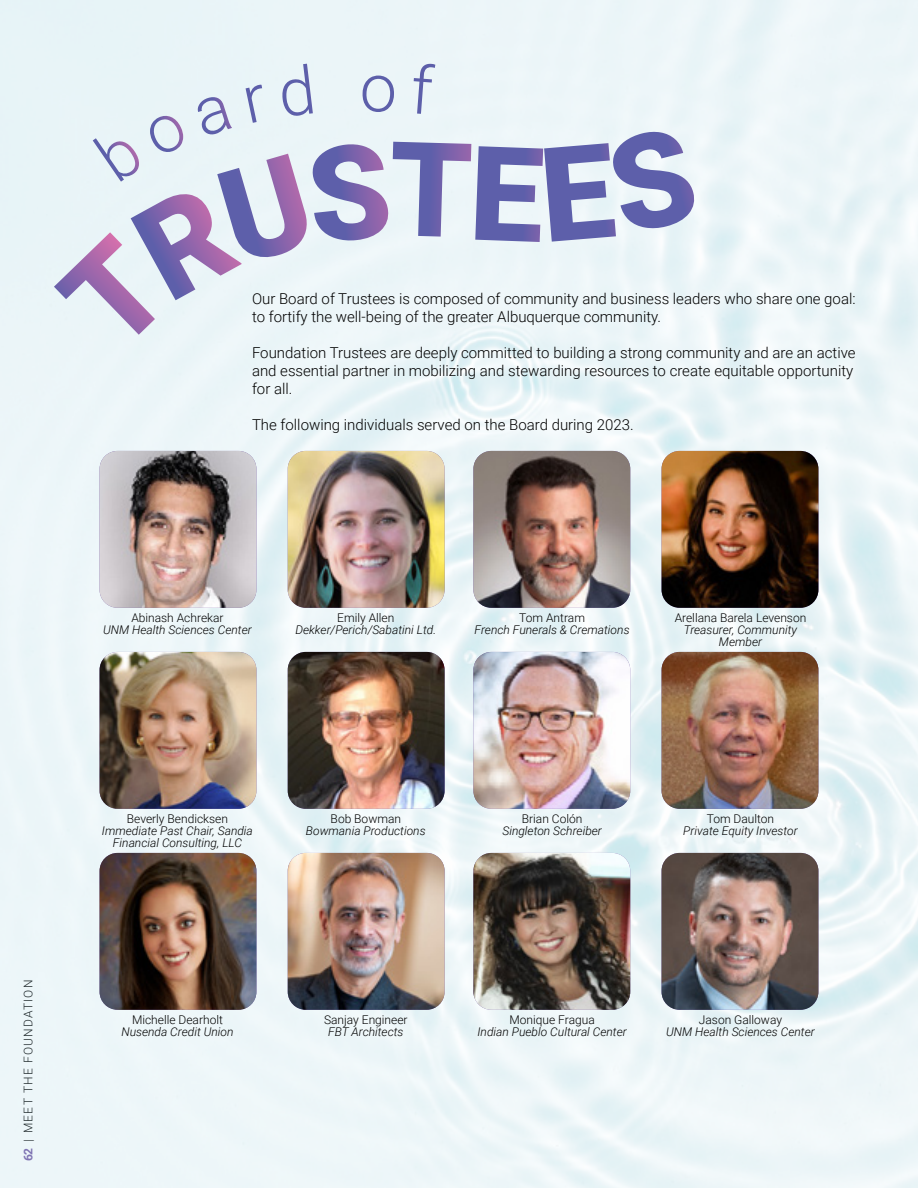
<style>
.page{position:relative;width:918px;height:1188px;background:#fff}
.page>*{position:absolute;margin:0;border:0;box-sizing:border-box;transform-origin:0 0}
.t1{font:300 15px/18px "Roboto";color:#000}
.t2{font:italic 300 12px/12px "Roboto";color:#000;text-align:center}
.t3{font:300 12px "Roboto";color:#000}
.t4{font:300 12px "Roboto";letter-spacing:.1em;color:#000}
.s1{font-weight:700;color:#765da8}
</style>
<div class="page">
<img style="left:0;top:0;width:918px;height:1188px">
<img style="left:100px;top:451px;width:156px;height:157px">
<img style="left:473px;top:451px;width:157px;height:157px">
<img style="left:288px;top:451px;width:157px;height:157px">
<img style="left:662px;top:451px;width:156px;height:157px">
<img style="left:100px;top:652px;width:156px;height:157px">
<img style="left:473px;top:652px;width:157px;height:157px">
<img style="left:288px;top:652px;width:157px;height:157px">
<img style="left:662px;top:652px;width:156px;height:157px">
<img style="left:100px;top:853px;width:156px;height:157px">
<img style="left:473px;top:853px;width:157px;height:157px">
<img style="left:288px;top:853px;width:157px;height:157px">
<img style="left:662px;top:853px;width:156px;height:157px">
<div style="left:54px;top:63px;width:646px;height:291px;background:#ebf5f8"></div>
<p class="t1" style="left:252px;top:289px;width:605px">Our Board of Trustees is composed of community and business leaders who share one goal: to fortify the well-being of the greater Albuquerque community.</p>
<p class="t1" style="left:252px;top:343px;width:605px">Foundation Trustees are deeply committed to building a strong community and are an active and essential partner in mobilizing and stewarding resources to create equitable opportunity for all.</p>
<p class="t1" style="left:252px;top:415px;width:383px">The following individuals served on the Board during 2023.</p>
<p class="t4" style="left:20px;top:1161px;width:183px;rotate:-90deg"><span class="s1">62</span> | MEET THE FOUNDATION</p>
<p class="t3" style="left:131px;top:610px;width:94px">Abinash Achrekar</p>
<p class="t2" style="left:103px;top:624px;width:150px">UNM Health Sciences Center</p>
<p class="t3" style="left:337px;top:610px;width:59px">Emily Allen</p>
<p class="t2" style="left:295px;top:624px;width:142px">Dekker/Perich/Sabatini Ltd.</p>
<p class="t3" style="left:519px;top:610px;width:67px">Tom Antram</p>
<p class="t2" style="left:475px;top:624px;width:156px">French Funerals &amp; Cremations</p>
<p class="t3" style="left:675px;top:610px;width:133px">Arellana Barela Levenson</p>
<p class="t2" style="left:684px;top:624px;width:115px">Treasurer, Community<br>Member</p>
<p class="t3" style="left:127px;top:811px;width:103px">Beverly Bendicksen</p>
<p class="t2" style="left:102px;top:825px;width:152px">Immediate Past Chair, Sandia<br>Financial Consulting, LLC</p>
<p class="t3" style="left:331px;top:811px;width:72px">Bob Bowman</p>
<p class="t2" style="left:306px;top:825px;width:121px">Bowmania Productions</p>
<p class="t3" style="left:522px;top:811px;width:62px">Brian Colón</p>
<p class="t2" style="left:502px;top:825px;width:101px">Singleton Schreiber</p>
<p class="t3" style="left:707px;top:811px;width:69px">Tom Daulton</p>
<p class="t2" style="left:683px;top:825px;width:116px">Private Equity Investor</p>
<p class="t3" style="left:132px;top:1012px;width:92px">Michelle Dearholt</p>
<p class="t2" style="left:121px;top:1026px;width:114px">Nusenda Credit Union</p>
<p class="t3" style="left:324px;top:1012px;width:85px">Sanjay Engineer</p>
<p class="t2" style="left:328px;top:1026px;width:77px">FBT Architects</p>
<p class="t3" style="left:509px;top:1012px;width:87px">Monique Fragua</p>
<p class="t2" style="left:477px;top:1026px;width:151px">Indian Pueblo Cultural Center</p>
<p class="t3" style="left:699px;top:1012px;width:85px">Jason Galloway</p>
<p class="t2" style="left:666px;top:1026px;width:150px">UNM Health Sciences Center</p>
</div>
